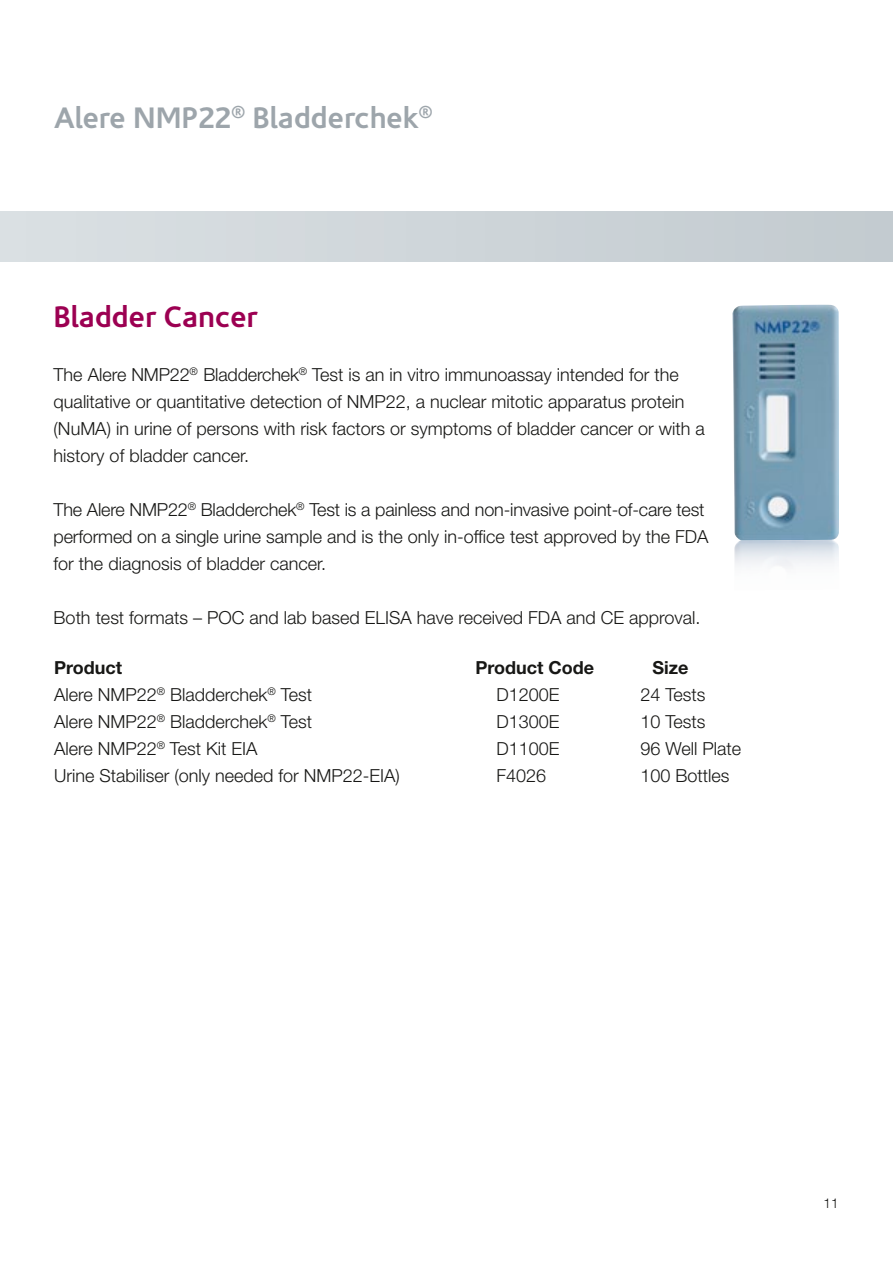
<style>
.page{position:relative;width:893px;height:1263px;background:#fff}
.page>*{position:absolute;margin:0;border:0;box-sizing:border-box;transform-origin:0 0}
.t1{font:700 30px "Corisande OT";color:#9da5ab}
.t2{font:700 30px "Corisande OT";color:#9c0052}
.t3{font:300 18px/27px "Helvetica Neue LT Std";color:#171715}
.t4{font:700 18px "Helvetica Neue LT Std";color:#171715}
.t5{font:300 13.5px "Helvetica Neue LT Std";color:#171715}
</style>
<div class="page">
<div style="left:0;top:212px;width:893px;height:49px;background:#cfd6da"></div>
<img style="left:732px;top:305px;width:107px;height:235px">
<img style="left:734px;top:540px;width:105px;height:28px">
<img style="left:741px;top:540px;width:51px;height:1px">
<h1 class="t1" style="left:54px;top:101px;width:380px">Alere NMP22<sup>®</sup> Bladderchek<sup>®</sup></h1>
<h1 class="t2" style="left:54px;top:300px;width:206px">Bladder Cancer</h1>
<p class="t3" style="left:54px;top:361px;width:653px">The Alere NMP22<sup>®</sup> Bladderchek<sup>®</sup> Test is an in vitro immunoassay intended for the qualitative or quantitative detection of NMP22, a nuclear mitotic apparatus protein (NuMA) in urine of persons with risk factors or symptoms of bladder cancer or with a history of bladder cancer.</p>
<p class="t3" style="left:54px;top:496px;width:656px">The Alere NMP22<sup>®</sup> Bladderchek<sup>®</sup> Test is a painless and non-invasive point-of-care test performed on a single urine sample and is the only in-office test approved by the FDA for the diagnosis of bladder cancer.</p>
<p class="t3" style="left:54px;top:604px;width:648px">Both test formats – POC and lab based ELISA have received FDA and CE approval.</p>
<p class="t4" style="left:54px;top:656px;width:70px">Product</p>
<p class="t4" style="left:476px;top:656px;width:120px">Product Code</p>
<p class="t4" style="left:653px;top:656px;width:38px">Size</p>
<p class="t3" style="left:54px;top:680px;width:260px">Alere NMP22<sup>®</sup> Bladderchek<sup>®</sup> Test</p>
<p class="t3" style="left:497px;top:680px;width:65px">D1200E</p>
<p class="t3" style="left:641px;top:680px;width:67px">24 Tests</p>
<p class="t3" style="left:54px;top:707px;width:260px">Alere NMP22<sup>®</sup> Bladderchek<sup>®</sup> Test</p>
<p class="t3" style="left:497px;top:707px;width:65px">D1300E</p>
<p class="t3" style="left:641px;top:707px;width:67px">10 Tests</p>
<p class="t3" style="left:54px;top:734px;width:205px">Alere NMP22<sup>®</sup> Test Kit EIA</p>
<p class="t3" style="left:496px;top:734px;width:65px">D1100E</p>
<p class="t3" style="left:640px;top:734px;width:102px">96 Well Plate</p>
<p class="t3" style="left:54px;top:761px;width:347px">Urine Stabiliser (only needed for NMP22-EIA)</p>
<p class="t3" style="left:497px;top:761px;width:51px">F4026</p>
<p class="t3" style="left:641px;top:761px;width:91px">100 Bottles</p>
<p class="t5" style="left:823px;top:1195px;width:17px">11</p>
</div>
